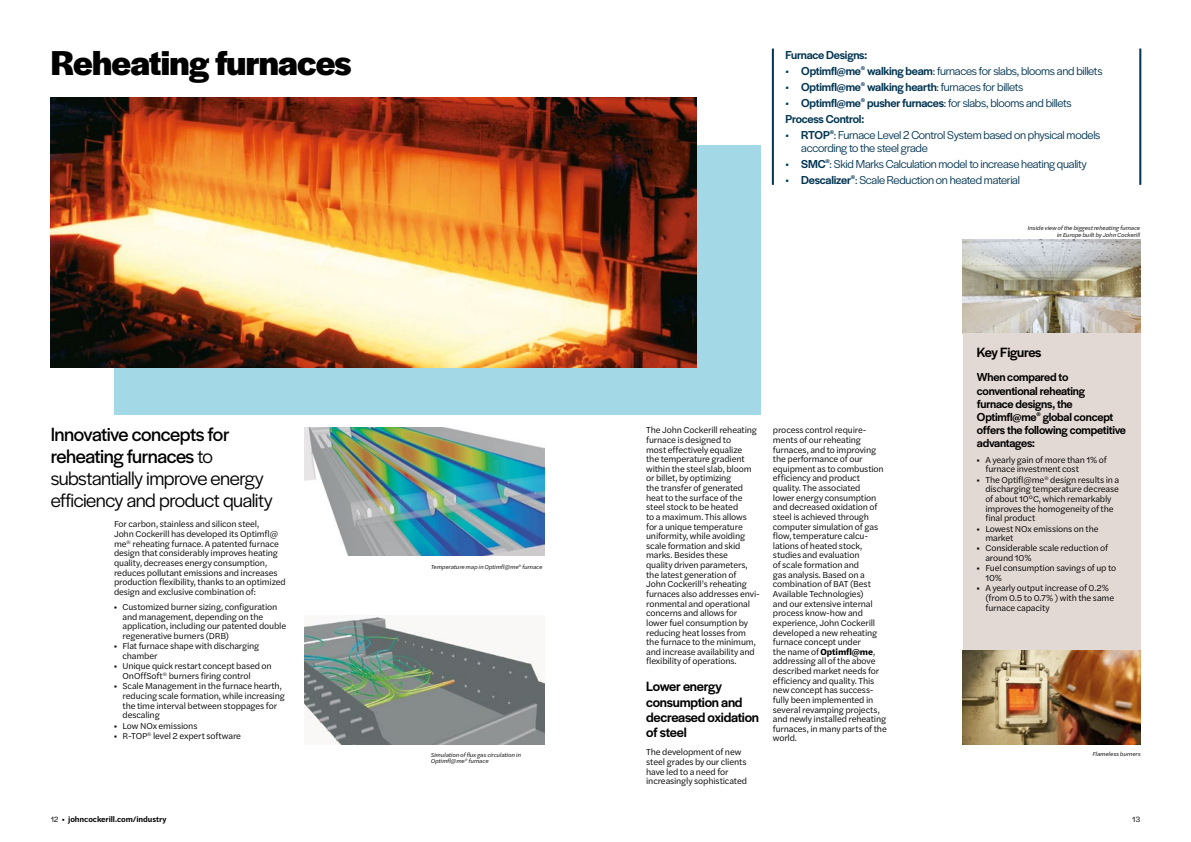
<style>
.page{position:relative;width:1191px;height:842px;background:#fff}
.page>*{position:absolute;margin:0;border:0;box-sizing:border-box;transform-origin:0 0}
.t1{font:700 36px "Halyard Display";letter-spacing:-.02em;color:#000}
.t2{font:20px/22px "Halyard Display";letter-spacing:-.025em;color:#000}
.t3{font:500 14px/15.4px "Halyard Display";letter-spacing:-.02em;color:#000}
.t4{font:12px/13.2px "Halyard Display";letter-spacing:-.025em;color:#003451}
.t5{font:500 12px/16px "Halyard Display";letter-spacing:-.02em;color:#003451}
.t6{font:500 12px/13.2px "Halyard Display";letter-spacing:-.02em;color:#000}
.t7{font:9px/9.6px "Halyard Text";letter-spacing:-.015em;color:#000}
.t8{font:600 8px "Halyard Text";letter-spacing:-.01em;color:#000}
.t9{font:8px "Halyard Text";color:#000}
.t10{font:italic 6px/6.4px "Halyard Text";letter-spacing:-.01em;color:#000;text-align:right}
.s1{font-style:inherit}
.s2{font-family:"Halyard Display";font-weight:900}
.s3{font-weight:500}
.s4{font-weight:400}
.s5{font-weight:700}
</style>
<div class="page">
<div style="left:114px;top:145px;width:646px;height:270px;background:#a3d8e7"></div>
<img style="left:51px;top:98px;width:646px;height:270px">
<img style="left:304px;top:427px;width:241px;height:129px">
<img style="left:304px;top:616px;width:241px;height:128px">
<img style="left:962px;top:239px;width:178px;height:94px">
<img style="left:962px;top:650px;width:178px;height:94px">
<hr style="left:772px;top:49px;width:2px;height:136px;background:#003451">
<hr style="left:1139px;top:49px;width:2px;height:136px;background:#003451">
<div style="left:962px;top:333px;width:178px;height:317px;background:#e2d8d4"></div>
<h1 class="t1" style="left:51px;top:37px;width:302px">Reheating furnaces</h1>
<h2 class="t2" style="left:51px;top:422px;width:224px"><span class="s1">Innovative concepts for reheating furnaces</span> to substantially improve energy efficiency and product quality</h2>
<p class="t7" style="left:114px;top:519px;width:173px">For carbon, stainless and silicon steel,<br>John Cockerill has developed its Optimfl@ me<sup>®</sup> reheating furnace. A patented furnace design that considerably improves heating quality, decreases energy consumption, reduces pollutant emissions and increases production flexibility, thanks to an optimized design and exclusive combination of:</p>
<p class="t7" style="left:114px;top:602px;width:165px"><span class="s2">·</span> Customized burner sizing, configuration</p>
<p class="t7" style="left:122px;top:611px;width:142px">and management, depending on the</p>
<p class="t7" style="left:122px;top:621px;width:165px">application, including our patented double</p>
<p class="t7" style="left:122px;top:631px;width:108px">regenerative burners (DRB)</p>
<p class="t7" style="left:114px;top:641px;width:147px"><span class="s2">·</span> Flat furnace shape with discharging</p>
<p class="t7" style="left:122px;top:651px;width:36px">chamber</p>
<p class="t7" style="left:114px;top:661px;width:159px"><span class="s2">·</span> Unique quick restart concept based on</p>
<p class="t7" style="left:122px;top:671px;width:130px">OnOffSoft<sup>®</sup> burners firing control</p>
<p class="t7" style="left:114px;top:681px;width:169px"><span class="s2">·</span> Scale Management in the furnace hearth,</p>
<p class="t7" style="left:122px;top:691px;width:164px">reducing scale formation, while increasing</p>
<p class="t7" style="left:122px;top:700px;width:156px">the time interval between stoppages for</p>
<p class="t7" style="left:122px;top:710px;width:39px">descaling</p>
<p class="t7" style="left:114px;top:720px;width:85px"><span class="s2">·</span> Low NOx emissions</p>
<p class="t7" style="left:114px;top:730px;width:129px"><span class="s2">·</span> R-TOP<sup>®</sup> level 2 expert software</p>
<h3 class="t5" style="left:785px;top:46px;width:83px">Furnace Designs:</h3>
<h3 class="t4" style="left:785px;top:63px;width:318px">• <span class="s3">Optimfl@me</span><sup>®</sup> <span class="s3">walking beam</span>: furnaces for slabs, blooms and billets</h3>
<h3 class="t5" style="left:785px;top:78px;width:239px"><span class="s4">•</span> Optimfl@me<sup>®</sup> walking hearth<span class="s4">: furnaces for billets</span></h3>
<h3 class="t5" style="left:785px;top:94px;width:288px"><span class="s4">•</span> Optimfl@me<sup>®</sup> pusher furnaces<span class="s4">: for slabs, blooms and billets<br></span>Process Control:</h3>
<h3 class="t4" style="left:801px;top:128px;width:301px;text-indent:-16px">• <span class="s3">RTOP</span><sup>®</sup>: Furnace Level 2 Control System based on physical models according to the steel grade</h3>
<h3 class="t4" style="left:785px;top:157px;width:303px">• <span class="s3">SMC</span><sup>®</sup>: Skid Marks Calculation model to increase heating quality</h3>
<h3 class="t4" style="left:785px;top:173px;width:236px">• <span class="s3">Descalizer</span><sup>®</sup>: Scale Reduction on heated material</h3>
<p class="t10" style="left:1027px;top:225px;width:114px">Inside view of the biggest reheating furnace in Europe built by John Cockerill</p>
<h3 class="t3" style="left:977px;top:344px;width:66px">Key Figures</h3>
<h3 class="t6" style="left:977px;top:370px;width:151px">When compared to conventional reheating<br>furnace designs, the<br>Optimfl@me<sup>®</sup> global concept offers the following competitive advantages:</h3>
<p class="t7" style="left:977px;top:454px;width:131px"><span class="s2">·</span> A yearly gain of more than 1% of</p>
<p class="t7" style="left:985px;top:464px;width:95px">furnace investment cost</p>
<p class="t7" style="left:977px;top:474px;width:144px"><span class="s2">·</span> The Optifl@me<sup>®</sup> design results in a</p>
<p class="t7" style="left:985px;top:484px;width:135px">discharging temperature decrease</p>
<p class="t7" style="left:985px;top:494px;width:128px">of about 10°C, which remarkably</p>
<p class="t7" style="left:985px;top:503px;width:130px">improves the homogeneity of the</p>
<p class="t7" style="left:985px;top:513px;width:51px">final product</p>
<p class="t7" style="left:977px;top:523px;width:123px"><span class="s2">·</span> Lowest NOx emissions on the</p>
<p class="t7" style="left:985px;top:533px;width:29px">market</p>
<p class="t7" style="left:977px;top:543px;width:133px"><span class="s2">·</span> Considerable scale reduction of</p>
<p class="t7" style="left:985px;top:553px;width:48px">around 10%</p>
<p class="t7" style="left:977px;top:563px;width:141px"><span class="s2">·</span> Fuel consumption savings of up to</p>
<p class="t7" style="left:985px;top:573px;width:18px">10%</p>
<p class="t7" style="left:977px;top:583px;width:134px"><span class="s2">·</span> A yearly output increase of 0.2%</p>
<p class="t7" style="left:985px;top:593px;width:130px">(from 0.5 to 0.7% ) with the same</p>
<p class="t7" style="left:985px;top:602px;width:66px">furnace capacity</p>
<p class="t7" style="left:646px;top:425px;width:115px">The John Cockerill reheating furnace is designed to<br>most effectively equalize<br>the temperature gradient within the steel slab, bloom or billet, by optimizing<br>the transfer of generated heat to the surface of the steel stock to be heated<br>to a maximum. This allows for a unique temperature uniformity, while avoiding scale formation and skid marks. Besides these<br>quality driven parameters, the latest generation of<br>John Cockerill’s reheating furnaces also addresses envi&shy;ronmental and operational concerns and allows for lower fuel consumption by reducing heat losses from the furnace to the minimum, and increase availability and flexibility of operations.</p>
<h3 class="t3" style="left:646px;top:678px;width:114px">Lower energy consumption and decreased oxidation of steel</h3>
<p class="t7" style="left:646px;top:747px;width:102px">The development of new steel grades by our clients have led to a need for increasingly sophisticated</p>
<p class="t7" style="left:773px;top:425px;width:115px">process control require&shy;ments of our reheating furnaces, and to improving the performance of our equipment as to combustion efficiency and product quality. The associated<br>lower energy consumption and decreased oxidation of steel is achieved through computer simulation of gas flow, temperature calcu&shy;lations of heated stock, studies and evaluation<br>of scale formation and<br>gas analysis. Based on a combination of BAT (Best<br>Available Technologies)<br>and our extensive internal process know-how and experience, John Cockerill developed a new reheating furnace concept under<br>the name of <span class="s5">Optimfl@me</span>, addressing all of the above described market needs for efficiency and quality. This new concept has success&shy;fully been implemented in several revamping projects, and newly installed reheating furnaces, in many parts of the world.</p>
<p class="t10" style="left:431px;top:563px;width:113px">Temperature map in Optimfl@me<sup>®</sup> furnace</p>
<p class="t10" style="left:431px;top:751px;width:92px">Simulation of flux gas circulation in</p>
<p class="t10" style="left:1092px;top:751px;width:49px">Flameless burners</p>
<p class="t10" style="left:431px;top:758px;width:59px">Optimfl@me<sup>®</sup> furnace</p>
<p class="t8" style="left:51px;top:813px;width:117px"><span class="s4">12</span> • johncockerill.com/industry</p>
<p class="t9" style="left:1132px;top:813px;width:10px">13</p>
</div>
